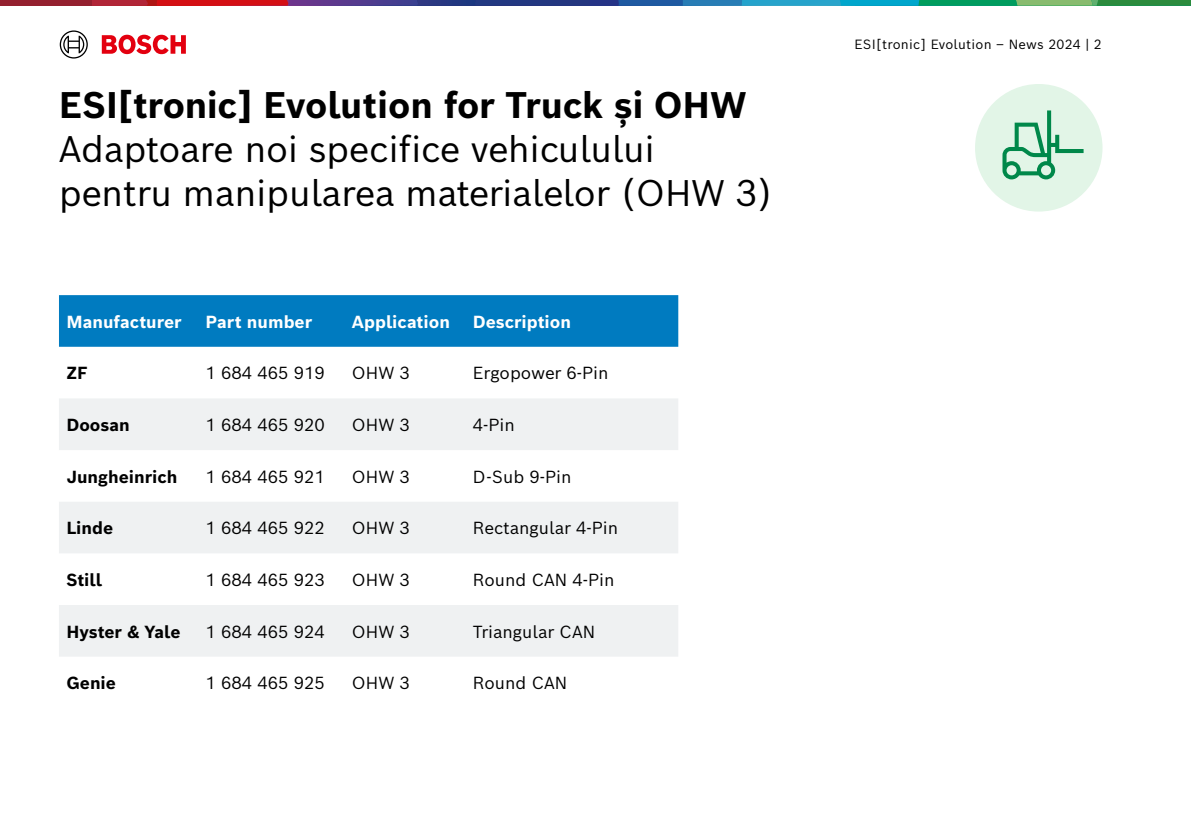
<style>
.page{position:relative;width:1191px;height:840px;background:#fff}
.page>*{position:absolute;margin:0;border:0;box-sizing:border-box;transform-origin:0 0}
.t1{font:36px/44px "Bosch Sans";letter-spacing:-.01em;color:#000}
.t2{font:700 36px "Bosch Sans";letter-spacing:-.01em;color:#000}
.t3{font:17px "Bosch Sans";color:#000}
.t4{font:700 17px "Bosch Sans";color:#000}
.t5{font:700 17px "Bosch Sans";color:#fff}
.t6{font:13px "Bosch Sans";letter-spacing:.02em;color:#000}
</style>
<div class="page">
<div style="left:0;top:0;width:92px;height:6px;background:#94202f"></div>
<svg style="left:92px;top:0;width:1099px;height:6px;background:#486277"></svg>
<svg style="left:102px;top:35px;width:84px;height:19px"></svg>
<svg style="left:60px;top:30px;width:28px;height:29px"></svg>
<div style="left:59px;top:295px;width:619px;height:51px;background:#007bc0"></div>
<svg style="left:59px;top:399px;width:619px;height:257px;fill:#eff1f2"></svg>
<div style="left:975px;top:84px;width:127px;height:127px;background:#e2f5e7;border-radius:50%"></div>
<svg style="left:1002px;top:110px;width:81px;height:69px"></svg>
<h1 class="t2" style="left:59px;top:75px;width:689px">ESI[tronic] Evolution for Truck și OHW</h1>
<h1 class="t1" style="left:59px;top:124px;width:715px">Adaptoare noi specifice vehiculului pentru manipularea materialelor (OHW 3)</h1>
<p class="t5" style="left:66px;top:307px;width:117px">Manufacturer</p>
<p class="t5" style="left:205px;top:307px;width:108px">Part number</p>
<p class="t5" style="left:352px;top:307px;width:100px">Application</p>
<p class="t5" style="left:473px;top:307px;width:100px">Description</p>
<p class="t4" style="left:66px;top:359px;width:23px">ZF</p>
<p class="t3" style="left:205px;top:359px;width:121px">1 684 465 919</p>
<p class="t3" style="left:352px;top:359px;width:60px">OHW 3</p>
<p class="t3" style="left:473px;top:359px;width:137px">Ergopower 6-Pin</p>
<p class="t4" style="left:66px;top:410px;width:65px">Doosan</p>
<p class="t3" style="left:205px;top:410px;width:121px">1 684 465 920</p>
<p class="t3" style="left:352px;top:410px;width:60px">OHW 3</p>
<p class="t3" style="left:473px;top:410px;width:44px">4-Pin</p>
<p class="t4" style="left:66px;top:462px;width:112px">Jungheinrich</p>
<p class="t3" style="left:205px;top:462px;width:121px">1 684 465 921</p>
<p class="t3" style="left:352px;top:462px;width:60px">OHW 3</p>
<p class="t3" style="left:473px;top:462px;width:100px">D-Sub 9-Pin</p>
<p class="t4" style="left:66px;top:513px;width:48px">Linde</p>
<p class="t3" style="left:205px;top:513px;width:121px">1 684 465 922</p>
<p class="t3" style="left:352px;top:513px;width:60px">OHW 3</p>
<p class="t3" style="left:473px;top:513px;width:147px">Rectangular 4-Pin</p>
<p class="t4" style="left:66px;top:565px;width:37px">Still</p>
<p class="t3" style="left:205px;top:565px;width:121px">1 684 465 923</p>
<p class="t3" style="left:352px;top:565px;width:60px">OHW 3</p>
<p class="t3" style="left:473px;top:565px;width:143px">Round CAN 4-Pin</p>
<p class="t4" style="left:66px;top:616px;width:116px">Hyster &amp; Yale</p>
<p class="t3" style="left:205px;top:616px;width:121px">1 684 465 924</p>
<p class="t3" style="left:352px;top:616px;width:60px">OHW 3</p>
<p class="t3" style="left:473px;top:616px;width:124px">Triangular CAN</p>
<p class="t4" style="left:66px;top:668px;width:51px">Genie</p>
<p class="t3" style="left:205px;top:668px;width:121px">1 684 465 925</p>
<p class="t3" style="left:352px;top:668px;width:60px">OHW 3</p>
<p class="t3" style="left:473px;top:668px;width:96px">Round CAN</p>
<p class="t6" style="left:854px;top:33px;width:249px">ESI[tronic] Evolution – News 2024 | 2</p>
</div>
